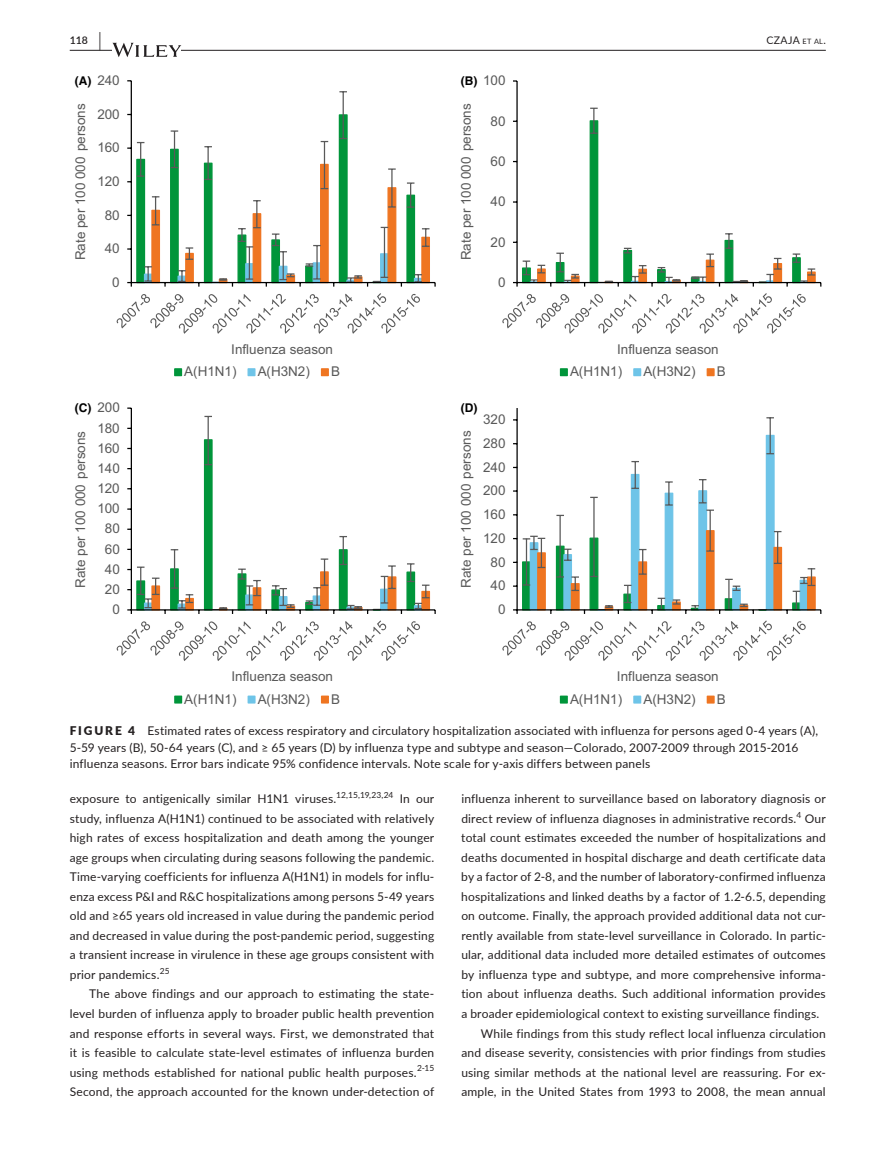
<style>
.page{position:relative;width:893px;height:1174px;background:#fff}
.page>*{position:absolute;margin:0;border:0;box-sizing:border-box;transform-origin:0 0}
.t1{font:13.5px/22.5px "Arial";letter-spacing:-.005em;color:#595959}
.t2{font:12px/19.5px "Lato";letter-spacing:.015em;color:#231f20;text-align:justify}
.t3{font:700 12px "Helvetica";color:#000}
.t4{font:10.5px "Lato";letter-spacing:.04em;color:#231f20}
.t5{font:600 10.5px "Lato";color:#231f20}
.t6{font:8.4px "Lato";letter-spacing:.01em;color:#231f20}
.s1{font-size:19.5px}
.s2{font-size:7.35px}
.s3{font-weight:900}
</style>
<div class="page">
<hr style="left:70px;top:50px;width:756px;height:1px;background:#231f20">
<svg style="left:112px;top:43px;width:69px;height:14px"></svg>
<hr style="left:131px;top:81px;width:1px;height:201px;background:#000">
<svg style="left:127px;top:91px;width:309px;height:196px"></svg>
<svg style="left:117px;top:293px;width:303px;height:41px"></svg>
<div style="left:174px;top:368px;width:8px;height:8px;background:#00953a;border:1px solid #00953a"></div>
<div style="left:247px;top:368px;width:8px;height:8px;background:#6ec4e8;border:1px solid #6ec4e8"></div>
<div style="left:321px;top:368px;width:8px;height:8px;background:#ef7521;border:1px solid #ef7521"></div>
<svg style="left:589px;top:120px;width:10px;height:113px"></svg>
<svg style="left:590px;top:108px;width:8px;height:26px"></svg>
<hr style="left:516px;top:81px;width:2px;height:201px;background:#000">
<svg style="left:502px;top:233px;width:319px;height:101px"></svg>
<div style="left:560px;top:368px;width:8px;height:8px;background:#00953a;border:1px solid #00953a"></div>
<div style="left:633px;top:368px;width:8px;height:8px;background:#6ec4e8;border:1px solid #6ec4e8"></div>
<div style="left:707px;top:368px;width:8px;height:8px;background:#ef7521;border:1px solid #ef7521"></div>
<svg style="left:203px;top:439px;width:10px;height:97px"></svg>
<svg style="left:204px;top:416px;width:8px;height:49px"></svg>
<hr style="left:131px;top:408px;width:1px;height:202px;background:#000">
<svg style="left:127px;top:536px;width:309px;height:78px"></svg>
<svg style="left:117px;top:620px;width:303px;height:41px"></svg>
<div style="left:175px;top:696px;width:7px;height:7px;background:#00953a"></div>
<div style="left:174px;top:695px;width:8px;height:8px;border:1px solid #00953a"></div>
<div style="left:248px;top:696px;width:7px;height:7px;background:#6ec4e8"></div>
<div style="left:248px;top:695px;width:8px;height:8px;border:1px solid #6ec4e8"></div>
<div style="left:322px;top:696px;width:6px;height:7px;background:#ef7521"></div>
<div style="left:321px;top:695px;width:8px;height:8px;border:1px solid #ef7521"></div>
<svg style="left:556px;top:435px;width:219px;height:94px"></svg>
<hr style="left:559px;top:515px;width:2px;height:31px;background:#595959">
<hr style="left:593px;top:497px;width:2px;height:41px;background:#595959">
<svg style="left:631px;top:461px;width:8px;height:28px"></svg>
<svg style="left:665px;top:481px;width:8px;height:24px"></svg>
<svg style="left:699px;top:479px;width:7px;height:24px"></svg>
<svg style="left:766px;top:417px;width:8px;height:37px"></svg>
<hr style="left:709px;top:510px;width:2px;height:21px;background:#595959">
<svg style="left:706px;top:509px;width:8px;height:2px"></svg>
<hr style="left:516px;top:408px;width:2px;height:202px;background:#000">
<svg style="left:502px;top:529px;width:319px;height:132px"></svg>
<div style="left:560px;top:696px;width:7px;height:7px;background:#00953a"></div>
<div style="left:560px;top:695px;width:8px;height:8px;border:1px solid #00953a"></div>
<div style="left:634px;top:696px;width:7px;height:7px;background:#6ec4e8"></div>
<div style="left:633px;top:695px;width:8px;height:8px;border:1px solid #6ec4e8"></div>
<div style="left:707px;top:696px;width:7px;height:7px;background:#ef7521"></div>
<div style="left:707px;top:695px;width:8px;height:8px;border:1px solid #ef7521"></div>
<p class="t5" style="left:70px;top:33px;width:33px">118 <span class="s1">|</span></p>
<p class="t4" style="left:766px;top:33px;width:61px">CZAJA <span class="s2">et al</span>.</p>
<p class="t1" style="left:97px;top:69px;width:24px">240</p>
<p class="t1" style="left:483px;top:69px;width:24px">100</p>
<p class="t3" style="left:75px;top:73px;width:18px">(A)</p>
<p class="t3" style="left:461px;top:73px;width:18px">(B)</p>
<p class="t1" style="left:69px;top:260px;width:158px;rotate:-90deg">R e t a r ep 001 000 snos r ep</p>
<p class="t1" style="left:97px;top:103px;width:24px">200</p>
<p class="t1" style="left:97px;top:136px;width:24px">160</p>
<p class="t1" style="left:97px;top:170px;width:24px">120</p>
<p class="t1" style="left:105px;top:204px;width:16px">80</p>
<p class="t1" style="left:105px;top:237px;width:16px">40</p>
<p class="t1" style="left:112px;top:271px;width:9px">0</p>
<p class="t1" style="left:184px;top:338px;width:150px;text-indent:47px">Influenza season<br>A(H1N1)</p>
<p class="t1" style="left:258px;top:360px;width:54px">A(H3N2)</p>
<p class="t1" style="left:331px;top:360px;width:10px">B</p>
<p class="t1" style="left:455px;top:260px;width:158px;rotate:-90deg">R e t a r ep 001 000 snos r ep</p>
<p class="t1" style="left:491px;top:110px;width:16px">80</p>
<p class="t1" style="left:491px;top:150px;width:16px">60</p>
<p class="t1" style="left:491px;top:190px;width:16px">40</p>
<p class="t1" style="left:491px;top:231px;width:16px">20</p>
<p class="t1" style="left:498px;top:271px;width:9px">0</p>
<p class="t1" style="left:97px;top:396px;width:24px">200</p>
<p class="t3" style="left:75px;top:401px;width:18px">(C)</p>
<p class="t3" style="left:461px;top:401px;width:18px">(D)</p>
<p class="t1" style="left:483px;top:408px;width:24px">320</p>
<p class="t1" style="left:97px;top:417px;width:24px">180</p>
<p class="t1" style="left:455px;top:587px;width:158px;rotate:-90deg">R e t a r ep 001 000 snos r ep</p>
<p class="t1" style="left:69px;top:587px;width:158px;rotate:-90deg">R e t a r ep 001 000 snos r ep</p>
<p class="t1" style="left:483px;top:432px;width:24px">280</p>
<p class="t1" style="left:97px;top:437px;width:24px">160</p>
<p class="t1" style="left:483px;top:456px;width:24px">240</p>
<p class="t1" style="left:97px;top:457px;width:24px">140</p>
<p class="t1" style="left:97px;top:477px;width:24px">120</p>
<p class="t1" style="left:483px;top:479px;width:24px">200</p>
<p class="t1" style="left:97px;top:497px;width:24px">100</p>
<p class="t1" style="left:483px;top:503px;width:24px">160</p>
<p class="t1" style="left:105px;top:517px;width:16px">80</p>
<p class="t1" style="left:483px;top:527px;width:24px">120</p>
<p class="t1" style="left:105px;top:538px;width:16px">60</p>
<p class="t1" style="left:491px;top:551px;width:16px">80</p>
<p class="t1" style="left:105px;top:558px;width:16px">40</p>
<p class="t1" style="left:491px;top:574px;width:16px">40</p>
<p class="t1" style="left:105px;top:578px;width:16px">20</p>
<p class="t1" style="left:112px;top:598px;width:9px">0</p>
<p class="t1" style="left:184px;top:665px;width:150px;text-indent:47px">Influenza season<br>A(H1N1)</p>
<p class="t1" style="left:258px;top:688px;width:54px">A(H3N2)</p>
<p class="t1" style="left:331px;top:688px;width:10px">B</p>
<p class="t1" style="left:498px;top:598px;width:9px">0</p>
<p class="t1" style="left:570px;top:338px;width:150px;text-indent:47px">Influenza season<br>A(H1N1)</p>
<p class="t1" style="left:643px;top:360px;width:54px">A(H3N2)</p>
<p class="t1" style="left:717px;top:360px;width:10px">B</p>
<p class="t1" style="left:570px;top:665px;width:150px;text-indent:47px">Influenza season<br>A(H1N1)</p>
<p class="t1" style="left:643px;top:688px;width:54px">A(H3N2)</p>
<p class="t1" style="left:717px;top:688px;width:11px">B</p>
<p class="t2" style="left:70px;top:722px;width:750px;line-height:16.5px;text-align:left"><span class="s3">FIGURE 4</span> Estimated rates of excess respiratory and circulatory hospitalization associated with influenza for persons aged 0‐4 years (A),<br>5‐59 years (B), 50‐64 years (C), and ≥ 65 years (D) by influenza type and subtype and season—Colorado, 2007‐2009 through 2015‐2016 influenza seasons. Error bars indicate 95% confidence intervals. Note scale for y‐axis differs between panels</p>
<p class="t2" style="left:70px;top:788px;width:268px">exposure to antigenically similar H1N1 viruses.</p>
<p class="t6" style="left:336px;top:789px;width:59px">12,15,19,23,24</p>
<p class="t2" style="left:70px;top:788px;width:366px;text-indent:330px">In our study, influenza A(H1N1) continued to be associated with relatively high rates of excess hospitalization and death among the younger age groups when circulating during seasons following the pandemic.<br>Time‐varying coefficients for influenza A(H1N1) in models for influ‐ enza excess P&amp;I and R&amp;C hospitalizations among persons 5‐49 years old and ≥65 years old increased in value during the pandemic period and decreased in value during the post‐pandemic period, suggesting a transient increase in virulence in these age groups consistent with prior pandemics.</p>
<p class="t6" style="left:160px;top:964px;width:11px">25</p>
<p class="t2" style="left:70px;top:983px;width:366px;text-indent:20px">The above findings and our approach to estimating the state‐ level burden of influenza apply to broader public health prevention and response efforts in several ways. First, we demonstrated that it is feasible to calculate state‐level estimates of influenza burden using methods established for national public health purposes.<sup>2-15<br></sup>Second, the approach accounted for the known under‐detection of</p>
<p class="t2" style="left:461px;top:788px;width:366px">influenza inherent to surveillance based on laboratory diagnosis or direct review of influenza diagnoses in administrative records.</p>
<p class="t6" style="left:796px;top:808px;width:6px">4</p>
<p class="t2" style="left:805px;top:808px;width:23px">Our</p>
<p class="t2" style="left:461px;top:827px;width:366px">total count estimates exceeded the number of hospitalizations and</p>
<p class="t2" style="left:461px;top:847px;width:366px">deaths documented in hospital discharge and death certificate data</p>
<p class="t2" style="left:461px;top:866px;width:366px">by a factor of 2‐8, and the number of laboratory‐confirmed influenza</p>
<p class="t2" style="left:461px;top:886px;width:366px">hospitalizations and linked deaths by a factor of 1.2‐6.5, depending</p>
<p class="t2" style="left:461px;top:905px;width:366px">on outcome. Finally, the approach provided additional data not cur‐</p>
<p class="t2" style="left:461px;top:925px;width:366px">rently available from state‐level surveillance in Colorado. In partic‐</p>
<p class="t2" style="left:461px;top:944px;width:366px">ular, additional data included more detailed estimates of outcomes</p>
<p class="t2" style="left:461px;top:964px;width:366px">by influenza type and subtype, and more comprehensive informa‐</p>
<p class="t2" style="left:461px;top:983px;width:366px">tion about influenza deaths. Such additional information provides</p>
<p class="t2" style="left:461px;top:1003px;width:359px">a broader epidemiological context to existing surveillance findings.</p>
<p class="t2" style="left:481px;top:1022px;width:346px">While findings from this study reflect local influenza circulation</p>
<p class="t2" style="left:461px;top:1042px;width:366px">and disease severity, consistencies with prior findings from studies</p>
<p class="t2" style="left:461px;top:1061px;width:366px">using similar methods at the national level are reassuring. For ex‐</p>
<p class="t2" style="left:461px;top:1081px;width:366px">ample, in the United States from 1993 to 2008, the mean annual</p>
</div>
